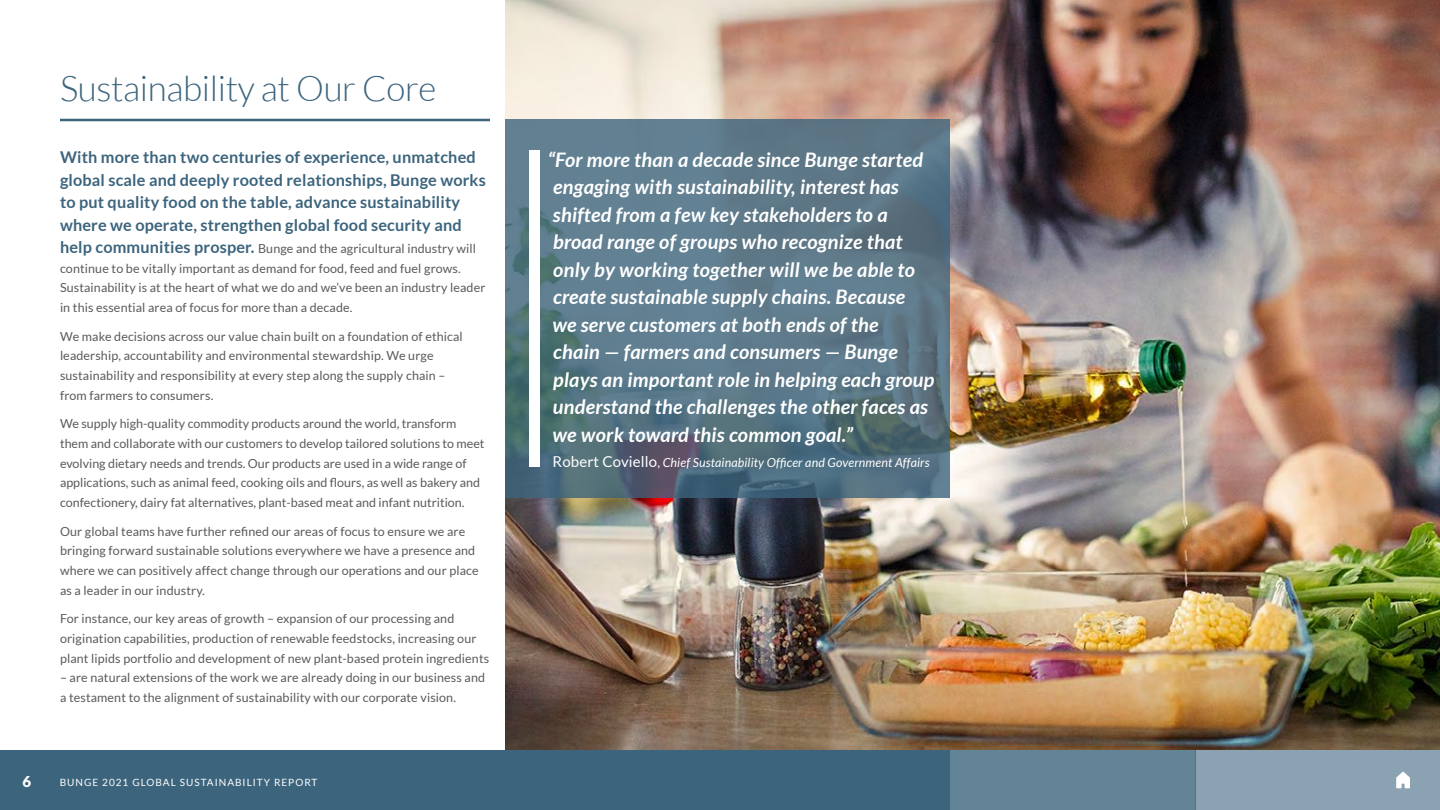
<style>
.page{position:relative;width:1440px;height:810px;background:#fff}
.page>*{position:absolute;margin:0;border:0;box-sizing:border-box;transform-origin:0 0}
.t1{font:300 35px "Lato";letter-spacing:-.01em;color:#3c647d}
.t2{font:italic 700 20px/27.5px "Lato";letter-spacing:.01em;color:#fff}
.t3{font:700 16.25px/22.5px "Lato";letter-spacing:.01em;color:#3c647d}
.t4{font:900 15px "Lato";color:#fff}
.t5{font:12.5px/19.6px "Lato";letter-spacing:.01em;color:#5a5a5a}
.t6{font:italic 12.5px "Lato";letter-spacing:.01em;color:#fff}
.t7{font:10px "Lato";letter-spacing:.1em;color:#fff}
.s1{font-weight:700;font-size:16.25px;color:#3c647d}
.s2{font-style:normal;font-size:15px}
.s3{font-style:normal}
</style>
<div class="page">
<div style="left:0;top:750px;width:950px;height:60px;background:#3c647d"></div>
<div style="left:950px;top:750px;width:246px;height:60px;background:#638397"></div>
<div style="left:1196px;top:750px;width:244px;height:60px;background:#8aa2b1"></div>
<svg style="left:1396px;top:772px;width:14px;height:16px"></svg>
<hr style="left:60px;top:119px;width:430px;height:2px;background:#3c647d">
<img style="left:505px;top:0;width:935px;height:750px">
<svg style="left:505px;top:119px;width:445px;height:379px;background:#597685"></svg>
<div style="left:529px;top:151px;width:11px;height:316px;background:#fff"></div>
<h1 class="t1" style="left:60px;top:66px;width:378px">Sustainability at Our Core</h1>
<h3 class="t3" style="left:60px;top:146px;width:427px">With more than two centuries of experience, unmatched global scale and deeply rooted relationships, Bunge works to put quality food on the table, advance sustainability where we operate, strengthen global food security and</h3>
<p class="t5" style="left:60px;top:238px;width:427px"><span class="s1">help communities prosper.</span> Bunge and the agricultural industry will continue to be vitally important as demand for food, feed and fuel grows.<br>Sustainability is at the heart of what we do and we’ve been an industry leader in this essential area of focus for more than a decade.</p>
<p class="t5" style="left:60px;top:326px;width:404px">We make decisions across our value chain built on a foundation of ethical leadership, accountability and environmental stewardship. We urge sustainability and responsibility at every step along the supply chain – from farmers to consumers.</p>
<p class="t5" style="left:60px;top:414px;width:426px">We supply high-quality commodity products around the world, transform them and collaborate with our customers to develop tailored solutions to meet evolving dietary needs and trends. Our products are used in a wide range of applications, such as animal feed, cooking oils and flours, as well as bakery and confectionery, dairy fat alternatives, plant-based meat and infant nutrition.</p>
<p class="t5" style="left:60px;top:521px;width:420px">Our global teams have further refined our areas of focus to ensure we are bringing forward sustainable solutions everywhere we have a presence and where we can positively affect change through our operations and our place as a leader in our industry.</p>
<p class="t5" style="left:60px;top:609px;width:431px">For instance, our key areas of growth – expansion of our processing and origination capabilities, production of renewable feedstocks, increasing our plant lipids portfolio and development of new plant-based protein ingredients</p>
<p class="t5" style="left:60px;top:668px;width:427px">– are natural extensions of the work we are already doing in our business and a testament to the alignment of sustainability with our corporate vision.</p>
<p class="t4" style="left:22px;top:773px;width:10px">6</p>
<p class="t7" style="left:60px;top:776px;width:259px">BUNGE 2021 GLOBAL SUSTAINABILITY REPORT</p>
<p class="t2" style="left:548px;top:145px;width:388px">“For more than a decade since Bunge started engaging with sustainability, interest has shifted from a few key stakeholders to a broad range of groups who recognize that only by working together will we be able to create sustainable supply chains. Because<br>we serve customers at both ends of the<br>chain — farmers and consumers — Bunge plays an important role in helping each group understand the challenges the other faces as we work toward this common goal.”</p>
<p class="t6" style="left:553px;top:454px;width:379px"><span class="s2">Robert Coviello</span><span class="s3">,</span> Chief Sustainability Officer and Government Affairs</p>
</div>
